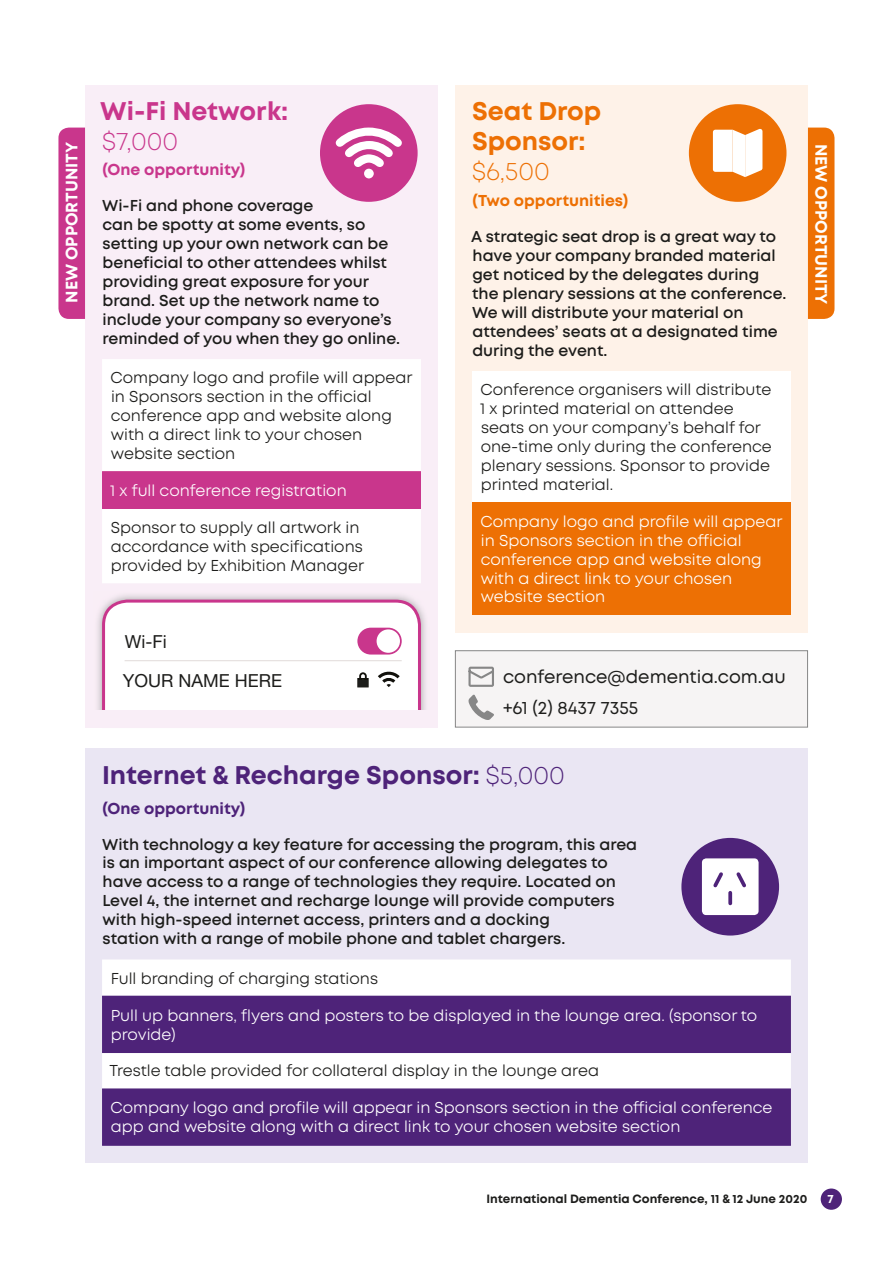
<style>
.page{position:relative;width:893px;height:1263px;background:#fff}
.page>*{position:absolute;margin:0;border:0;box-sizing:border-box;transform-origin:0 0}
.t1{font:700 25.5px "Mont";color:#4e2379}
.t2{font:700 25.5px/30px "Mont";color:#ed7004}
.t3{font:700 25.5px "Mont";color:#c9368c}
.t4{font:300 25.5px "Mont";color:#ed7004}
.t5{font:300 25.5px "Mont";color:#c9368c}
.t6{font:18px/31px "Mont";color:#1d1d1b}
.t7{font:18px/39.3px "Helvetica Neue LT Std";color:#1d1d1b}
.t8{font:700 16.5px "Mont";color:#fff}
.t9{font:600 15.75px/18.9px "Mont";color:#1d1d1b}
.t10{font:15.75px/18.9px "Mont";color:#1d1d1b}
.t11{font:15.75px/18.9px "Mont";color:#fff}
.t12{font:700 15.75px "Mont";color:#ed7004}
.t13{font:700 15.75px "Mont";color:#4e2379}
.t14{font:700 15.75px "Mont";color:#c9368c}
.t15{font:700 12px "Mont";color:#1d1d1b}
.t16{font:700 12px "Mont";color:#fff}
.s1{font-weight:300}
</style>
<div class="page">
<div style="left:821px;top:1188px;width:21px;height:22px;background:#4e2379;border-radius:50%"></div>
<div style="left:85px;top:749px;width:723px;height:414px;background:#eae6f3"></div>
<div style="left:102px;top:959px;width:689px;height:37px;background:#fff"></div>
<svg style="left:102px;top:997px;width:689px;height:147px;background:#795899"></svg>
<hr style="left:102px;top:996px;width:689px;height:1px;background:#4e2379">
<hr style="left:102px;top:1051px;width:689px;height:2px;background:#4e2379">
<hr style="left:102px;top:1088px;width:689px;height:2px;background:#4e2379">
<hr style="left:102px;top:1144px;width:689px;height:2px;background:#4e2379">
<div style="left:681px;top:838px;width:98px;height:97px;background:#4e2379;border-radius:50%"></div>
<div style="left:702px;top:858px;width:57px;height:57px;background:#fff;border-radius:4px"></div>
<svg style="left:713px;top:872px;width:10px;height:16px"></svg>
<svg style="left:736px;top:872px;width:10px;height:16px"></svg>
<svg style="left:728px;top:893px;width:4px;height:10px"></svg>
<div style="left:455px;top:85px;width:353px;height:548px;background:#fef2e8"></div>
<div style="left:472px;top:371px;width:319px;height:132px;background:#fff"></div>
<div style="left:472px;top:503px;width:319px;height:112px;background:#ed7004"></div>
<div style="left:808px;top:128px;width:26px;height:191px;background:#ed7004"></div>
<div style="left:455px;top:651px;width:352px;height:76px;background:#f6f4f4"></div>
<svg style="left:468px;top:667px;width:26px;height:20px"></svg>
<svg style="left:468px;top:694px;width:26px;height:26px"></svg>
<div style="left:455px;top:650px;width:353px;height:77px;border:1px solid #878787"></div>
<div style="left:85px;top:85px;width:353px;height:634px;background:#f9eef7"></div>
<div style="left:102px;top:359px;width:319px;height:224px;background:#fff"></div>
<div style="left:102px;top:472px;width:319px;height:37px;background:#c9368c"></div>
<hr style="left:102px;top:471px;width:319px;height:1px;background:#c9368c">
<div style="left:58px;top:128px;width:27px;height:191px;background:#c9368c"></div>
<div style="left:85px;top:710px;width:353px;height:17px;background:#f9eef7"></div>
<svg style="left:101px;top:598px;width:321px;height:112px;background:#f9f3f7"></svg>
<div style="left:358px;top:680px;width:10px;height:7px;background:#1d1d1b"></div>
<div style="left:357px;top:628px;width:45px;height:26px;background:#c9368c;border-radius:13px"></div>
<div style="left:377px;top:629px;width:23px;height:24px;background:#fff;border-radius:50%"></div>
<div style="left:320px;top:104px;width:98px;height:98px;background:#c9368c;border-radius:50%"></div>
<svg style="left:335px;top:128px;width:67px;height:39px"></svg>
<div style="left:364px;top:169px;width:10px;height:9px;background:#fff;border-radius:50%"></div>
<div style="left:689px;top:104px;width:97px;height:98px;background:#ed7004;border-radius:50%"></div>
<svg style="left:713px;top:129px;width:49px;height:48px;background:#fcecde"></svg>
<p class="t8" style="left:61px;top:303px;width:162px;rotate:-90deg">NEW OPPORTUNITY</p>
<h1 class="t3" style="left:100px;top:94px;width:190px">Wi-Fi Network:</h1>
<h1 class="t5" style="left:102px;top:125px;width:78px">$7,000</h1>
<p class="t14" style="left:103px;top:160px;width:144px">(One opportunity)</p>
<p class="t9" style="left:102px;top:196px;width:300px">Wi-Fi and phone coverage<br>can be spotty at some events, so setting up your own network can be beneficial to other attendees whilst providing great exposure for your brand. Set up the network name to include your company so everyone’s reminded of you when they go online.</p>
<p class="t10" style="left:111px;top:368px;width:304px">Company logo and profile will appear in Sponsors section in the official conference app and website along with a direct link to your chosen website section</p>
<p class="t11" style="left:110px;top:481px;width:238px">1 x full conference registration</p>
<p class="t10" style="left:111px;top:518px;width:255px">Sponsor to supply all artwork in accordance with specifications provided by Exhibition Manager</p>
<p class="t7" style="left:123px;top:621px;width:161px">Wi-Fi<br>YOUR NAME HERE</p>
<h1 class="t2" style="left:472px;top:96px;width:131px">Seat Drop<br>Sponsor:</h1>
<h1 class="t4" style="left:472px;top:155px;width:79px">$6,500</h1>
<p class="t12" style="left:472px;top:191px;width:157px">(Two opportunities)</p>
<p class="t9" style="left:471px;top:227px;width:317px">A strategic seat drop is a great way to have your company branded material get noticed by the delegates during the plenary sessions at the conference.<br>We will distribute your material on attendees’ seats at a designated time during the event.</p>
<p class="t10" style="left:480px;top:380px;width:293px">Conference organisers will distribute 1 x printed material on attendee seats on your company’s behalf for one-time only during the conference plenary sessions. Sponsor to provide printed material.</p>
<p class="t11" style="left:480px;top:512px;width:304px">Company logo and profile will appear in Sponsors section in the official conference app and website along with a direct link to your chosen website section</p>
<p class="t6" style="left:503px;top:661px;width:284px">conference@dementia.com.au +61 (2) 8437 7355</p>
<h1 class="t1" style="left:102px;top:758px;width:464px">Internet &amp; Recharge Sponsor: <span class="s1">$5,000</span></h1>
<p class="t13" style="left:103px;top:798px;width:144px">(One opportunity)</p>
<p class="t9" style="left:102px;top:835px;width:537px">With technology a key feature for accessing the program, this area is an important aspect of our conference allowing delegates to have access to a range of technologies they require. Located on Level 4, the internet and recharge lounge will provide computers with high-speed internet access, printers and a docking<br>station with a range of mobile phone and tablet chargers.</p>
<p class="t10" style="left:111px;top:969px;width:269px">Full branding of charging stations</p>
<p class="t11" style="left:111px;top:1006px;width:648px">Pull up banners, flyers and posters to be displayed in the lounge area. (sponsor to provide)</p>
<p class="t10" style="left:109px;top:1061px;width:491px">Trestle table provided for collateral display in the lounge area</p>
<p class="t11" style="left:111px;top:1098px;width:664px">Company logo and profile will appear in Sponsors section in the official conference app and website along with a direct link to your chosen website section</p>
<p class="t8" style="left:832px;top:144px;width:162px;rotate:90deg">NEW OPPORTUNITY</p>
<p class="t15" style="left:486px;top:1191px;width:322px">International Dementia Conference, 11 &amp; 12 June 2020</p>
<p class="t16" style="left:827px;top:1191px;width:8px">7</p>
</div>
